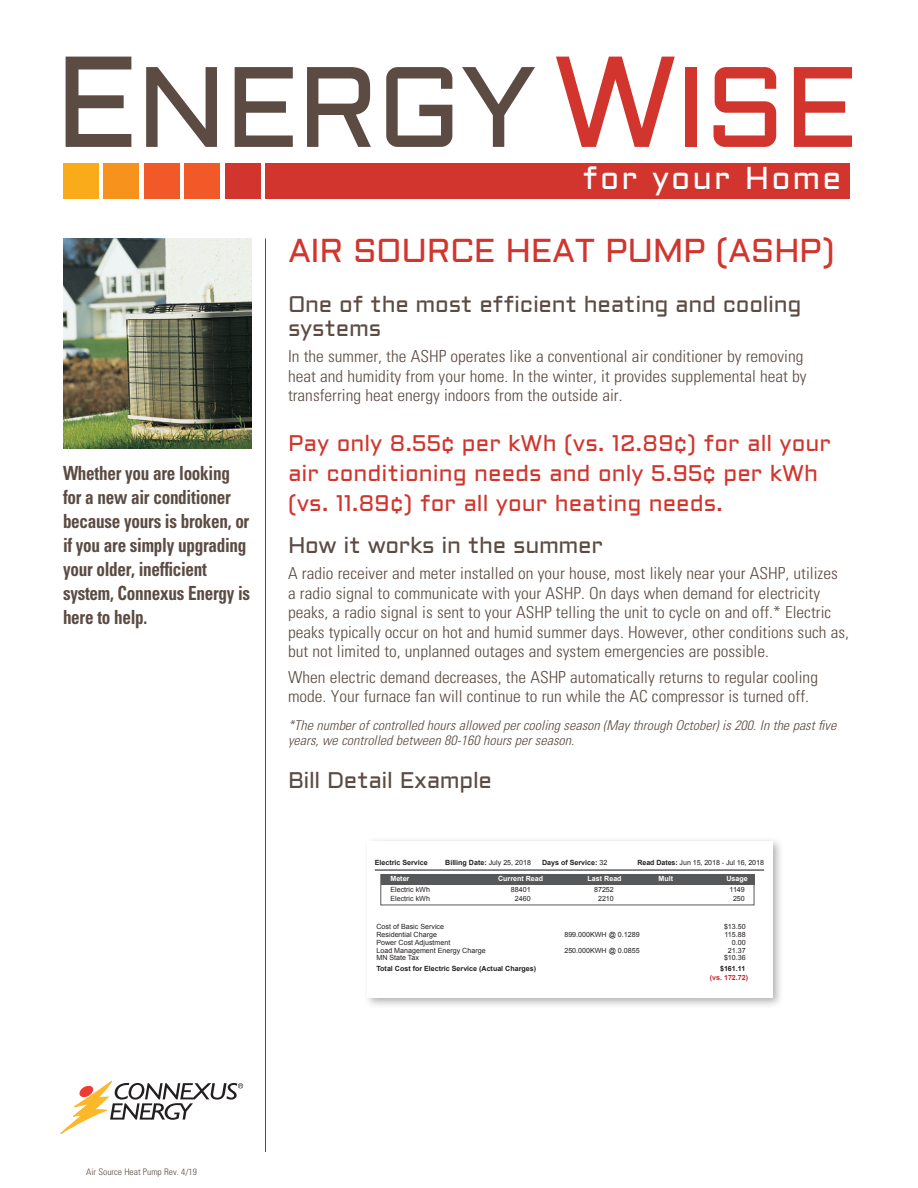
<style>
.page{position:relative;width:918px;height:1188px;background:#fff}
.page>*{position:absolute;margin:0;border:0;box-sizing:border-box;transform-origin:0 0}
.t1{font:114px "Aldrich";letter-spacing:-.025em;color:#5b4b43}
._2013_Head_Red{font:33px "Aldrich";letter-spacing:-.015em;color:#d1352d}
.t2{font:31.5px "Aldrich";letter-spacing:.065em;color:#fff}
._2013_Pullquote{font:22.5px/30px "Aldrich";color:#d1352d}
._2013_Subheads{font:22.5px/24px "Aldrich";letter-spacing:-.015em;color:#5b4b43}
._2013_Sidebar_Copy{font:700 condensed 19.5px/24px "Univers LT Std";letter-spacing:-.015em;color:#5b4b43;scale:.88 1}
._2013_Bodycopy{font:300 condensed 16.5px/19.5px "Univers LT Std";color:#5b4b43;scale:1.05 1}
.Note_Text{font:italic 300 condensed 13.5px/15px "Univers LT Std";color:#5b4b43;scale:1.05 1}
.Bodycopy{font:300 condensed 9px "Univers LT Std";color:#5b4b43;scale:1.05 1}
.t3{font:7.05px "Arial";color:#231f20}
.t4{font:700 7.05px "Arial";color:#231f20}
.t5{font:700 7.05px "Arial";color:#fff}
.t6{font:700 7.05px/8.4px "Arial";color:#d1232a}
.s1{font-size:129px}
.s2{font-size:129px;color:#d1352d}
.s3{color:#d1352d}
.s4{font-weight:400}
.s5{font-weight:700}
.s6{color:#231f20}
</style>
<div class="page">
<img style="left:63px;top:238px;width:189px;height:210px">
<svg style="left:61px;top:1081px;width:182px;height:53px"></svg>
<div style="left:63px;top:163px;width:36px;height:36px;background:#faab1a"></div>
<div style="left:104px;top:163px;width:36px;height:36px;background:#f7931d"></div>
<div style="left:144px;top:163px;width:36px;height:36px;background:#f15929"></div>
<div style="left:184px;top:163px;width:36px;height:36px;background:#f15929"></div>
<div style="left:225px;top:163px;width:36px;height:36px;background:#d1352d"></div>
<div style="left:266px;top:163px;width:584px;height:36px;background:#d1352d"></div>
<hr style="left:265px;top:238px;width:1px;height:914px;background:#5b4b43">
<div style="left:363px;top:836px;width:422px;height:173px;background:#231f20;opacity:.35"></div>
<div style="left:368px;top:841px;width:405px;height:157px;background:#fff"></div>
<div style="left:381px;top:874px;width:373px;height:11px;background:#57585a"></div>
<hr style="left:375px;top:869px;width:389px;height:2px;background:#57585a">
<p class="t1" style="left:54px;top:29px;width:806px"><span class="s1">E</span>NERGY<span class="s2">W</span><span class="s3">ISE</span></p>
<p class="t2" style="left:583px;top:157px;width:260px">for your Home</p>
<p class="_2013_Sidebar_Copy" style="left:63px;top:461px;width:214px">Whether you are looking for a new air conditioner because yours is broken, or if you are simply upgrading your older, inefficient system, Connexus Energy is here to help.</p>
<p class="_2013_Head_Red" style="left:288px;top:228px;width:548px">AIR SOURCE HEAT PUMP (ASHP)</p>
<p class="_2013_Subheads" style="left:288px;top:293px;width:515px">One of the most efficient heating and cooling systems</p>
<p class="_2013_Bodycopy" style="left:288px;top:347px;width:495px">In the summer, the ASHP operates like a conventional air conditioner by removing heat and humidity from your home. In the winter, it provides supplemental heat by transferring heat energy indoors from the outside air.</p>
<p class="_2013_Pullquote" style="left:288px;top:429px;width:545px">Pay only 8.55¢ per kWh (vs. 12.89¢) for all your air conditioning needs and only 5.95¢ per kWh (vs. 11.89¢) for all your heating needs.</p>
<p class="_2013_Subheads" style="left:288px;top:534px;width:316px">How it works in the summer</p>
<p class="_2013_Bodycopy" style="left:288px;top:564px;width:536px">A radio receiver and meter installed on your house, most likely near your ASHP, utilizes a radio signal to communicate with your ASHP. On days when demand for electricity peaks, a radio signal is sent to your ASHP telling the unit to cycle on and off.* Electric peaks typically occur on hot and humid summer days. However, other conditions such as, but not limited to, unplanned outages and system emergencies are possible.</p>
<p class="_2013_Bodycopy" style="left:288px;top:667px;width:506px">When electric demand decreases, the ASHP automatically returns to regular cooling mode. Your furnace fan will continue to run while the AC compressor is turned off.</p>
<p class="Note_Text" style="left:288px;top:718px;width:524px">*The number of controlled hours allowed per cooling season (May through October) is 200. In the past five years, we controlled between 80-160 hours per season.</p>
<p class="_2013_Subheads" style="left:288px;top:769px;width:206px">Bill Detail Example</p>
<p class="t4" style="left:375px;top:858px;width:55px">Electric Service</p>
<p class="t4" style="left:445px;top:858px;width:87px">Billing Date: <span class="s4">July 25, 2018</span></p>
<p class="t4" style="left:542px;top:858px;width:67px">Days of Service: <span class="s4">32</span></p>
<p class="t3" style="left:637px;top:858px;width:128px"><span class="s5">Read Dates:</span> Jun 15, 2018 - Jul 16, 2018</p>
<p class="t5" style="left:390px;top:873px;width:20px">Meter</p>
<p class="t5" style="left:498px;top:873px;width:47px">Current Read</p>
<p class="t5" style="left:588px;top:873px;width:36px">Last Read</p>
<p class="t5" style="left:659px;top:873px;width:16px">Mult</p>
<p class="t5" style="left:726px;top:873px;width:23px">Usage</p>
<p class="t3" style="left:390px;top:885px;width:41px">Electric kWh</p>
<p class="t3" style="left:511px;top:885px;width:21px">88401</p>
<p class="t3" style="left:594px;top:885px;width:21px">87252</p>
<p class="t3" style="left:730px;top:885px;width:17px">1149</p>
<p class="t3" style="left:390px;top:893px;width:41px">Electric kWh</p>
<p class="t3" style="left:515px;top:893px;width:17px">2460</p>
<p class="t3" style="left:598px;top:893px;width:17px">2210</p>
<p class="t3" style="left:733px;top:893px;width:13px">250</p>
<p class="t3" style="left:376px;top:922px;width:69px">Cost of Basic Service</p>
<p class="t3" style="left:724px;top:922px;width:23px">$13.50</p>
<p class="t3" style="left:376px;top:930px;width:62px">Residential Charge</p>
<p class="t3" style="left:564px;top:930px;width:77px">899.000KWH @ 0.1289</p>
<p class="t3" style="left:725px;top:930px;width:23px">115.88</p>
<p class="t3" style="left:376px;top:938px;width:75px">Power Cost Adjustment</p>
<p class="t3" style="left:732px;top:938px;width:15px">0.00</p>
<p class="t3" style="left:376px;top:946px;width:111px">Load Management Energy Charge</p>
<p class="t3" style="left:564px;top:946px;width:77px">250.000KWH @ 0.0855</p>
<p class="t3" style="left:728px;top:946px;width:19px">21.37</p>
<p class="t3" style="left:376px;top:953px;width:44px">MN State Tax</p>
<p class="t3" style="left:724px;top:953px;width:23px">$10.36</p>
<p class="t4" style="left:376px;top:964px;width:161px">Total Cost for Electric Service (Actual Charges)</p>
<p class="t6" style="left:710px;top:965px;width:40px;text-indent:10px"><span class="s6">$161.11 </span>(vs. 172.72)</p>
<p class="Bodycopy" style="left:86px;top:1166px;width:107px">Air Source Heat Pump Rev. 4/19</p>
</div>
